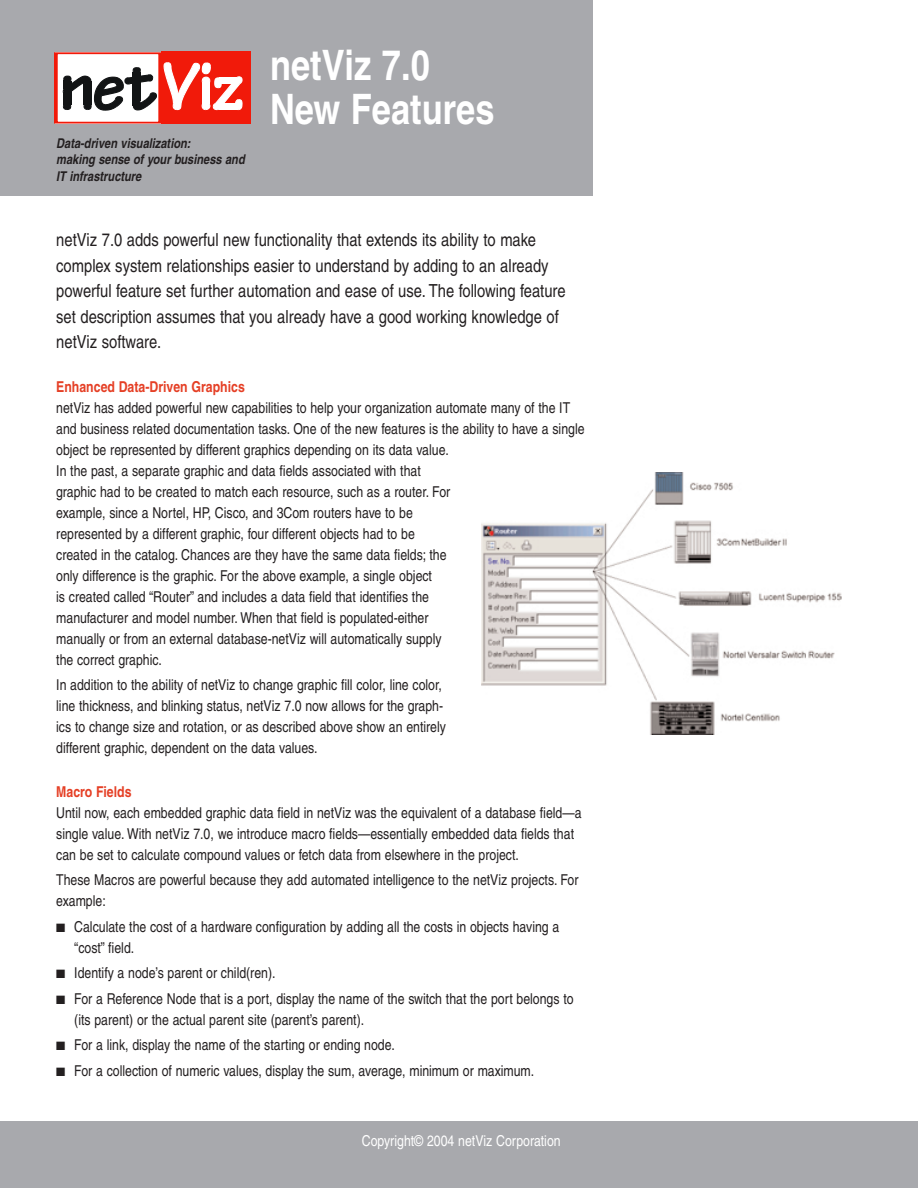
<style>
.page{position:relative;width:918px;height:1188px;background:#fff}
.page>*{position:absolute;margin:0;border:0;box-sizing:border-box;transform-origin:0 0}
.t1{font:700 condensed 42px/43.5px "Helvetica";color:#fff}
.t2{font:condensed 18px/25.5px "Helvetica";color:#231f20}
.t3{font:condensed 15px/21px "Helvetica";color:#231f20}
.t4{font:700 condensed 15px "Helvetica";color:#e53f25}
.t5{font:condensed 15px "Helvetica";color:#fff}
.t6{font:italic 700 condensed 13.5px/16.5px "Helvetica";color:#231f20}
.t7{font:300 13.5px "Conduit ITC";color:#000}
</style>
<div class="page">
<div style="left:0;top:0;width:592px;height:196px;background:#a8a9ad"></div>
<div style="left:0;top:1121px;width:918px;height:67px;background:#a8a9ad"></div>
<svg style="left:55px;top:52px;width:196px;height:72px;background:#d9847d"></svg>
<img style="left:481px;top:473px;width:360px;height:261px">
<p class="t6" style="left:56px;top:136px;width:190px">Data-driven visualization:<br>making sense of your business and<br>IT infrastructure</p>
<p class="t7" style="left:105px;top:138px;width:102px">A Concord Company</p>
<h1 class="t1" style="left:270px;top:48px;width:226px">netViz 7.0<br>New Features</h1>
<p class="t2" style="left:56px;top:229px;width:511px">netViz 7.0 adds powerful new functionality that extends its ability to make complex system relationships easier to understand by adding to an already powerful feature set further automation and ease of use. The following feature set description assumes that you already have a good working knowledge of netViz software.</p>
<p class="t4" style="left:56px;top:381px;width:190px">Enhanced Data-Driven Graphics</p>
<p class="t3" style="left:56px;top:398px;width:530px">netViz has added powerful new capabilities to help your organization automate many of the IT and business related documentation tasks. One of the new features is the ability to have a single object be represented by different graphics depending on its data value.<br>In the past, a separate graphic and data fields associated with that<br>graphic had to be created to match each resource, such as a router. For<br>example, since a Nortel, HP, Cisco, and 3Com routers have to be<br>represented by a different graphic, four different objects had to be<br>created in the catalog. Chances are they have the same data fields; the<br>only difference is the graphic. For the above example, a single object<br>is created called “Router” and includes a data field that identifies the<br>manufacturer and model number. When that field is populated-either<br>manually or from an external database-netViz will automatically supply<br>the correct graphic.</p>
<p class="t3" style="left:56px;top:676px;width:391px">In addition to the ability of netViz to change graphic fill color, line color, line thickness, and blinking status, netViz 7.0 now allows for the graph&shy;ics to change size and rotation, or as described above show an entirely different graphic, dependent on the data values.</p>
<p class="t4" style="left:56px;top:786px;width:77px">Macro Fields</p>
<p class="t3" style="left:56px;top:803px;width:527px">Until now, each embedded graphic data field in netViz was the equivalent of a database field—a single value. With netViz 7.0, we introduce macro fields—essentially embedded data fields that can be set to calculate compound values or fetch data from elsewhere in the project.</p>
<p class="t3" style="left:56px;top:871px;width:524px">These Macros are powerful because they add automated intelligence to the netViz projects. For example:</p>
<p class="t3" style="left:74px;top:917px;width:487px;text-indent:-18px">■ Calculate the cost of a hardware configuration by adding all the costs in objects having a “cost” field.</p>
<p class="t3" style="left:56px;top:964px;width:221px">■ Identify a node’s parent or child(ren).</p>
<p class="t3" style="left:74px;top:989px;width:501px;text-indent:-18px">■ For a Reference Node that is a port, display the name of the switch that the port belongs to (its parent) or the actual parent site (parent’s parent).</p>
<p class="t3" style="left:56px;top:1036px;width:340px">■ For a link, display the name of the starting or ending node.</p>
<p class="t3" style="left:56px;top:1061px;width:480px">■ For a collection of numeric values, display the sum, average, minimum or maximum.</p>
<p class="t5" style="left:362px;top:1135px;width:200px">Copyright© 2004 netViz Corporation</p>
</div>
